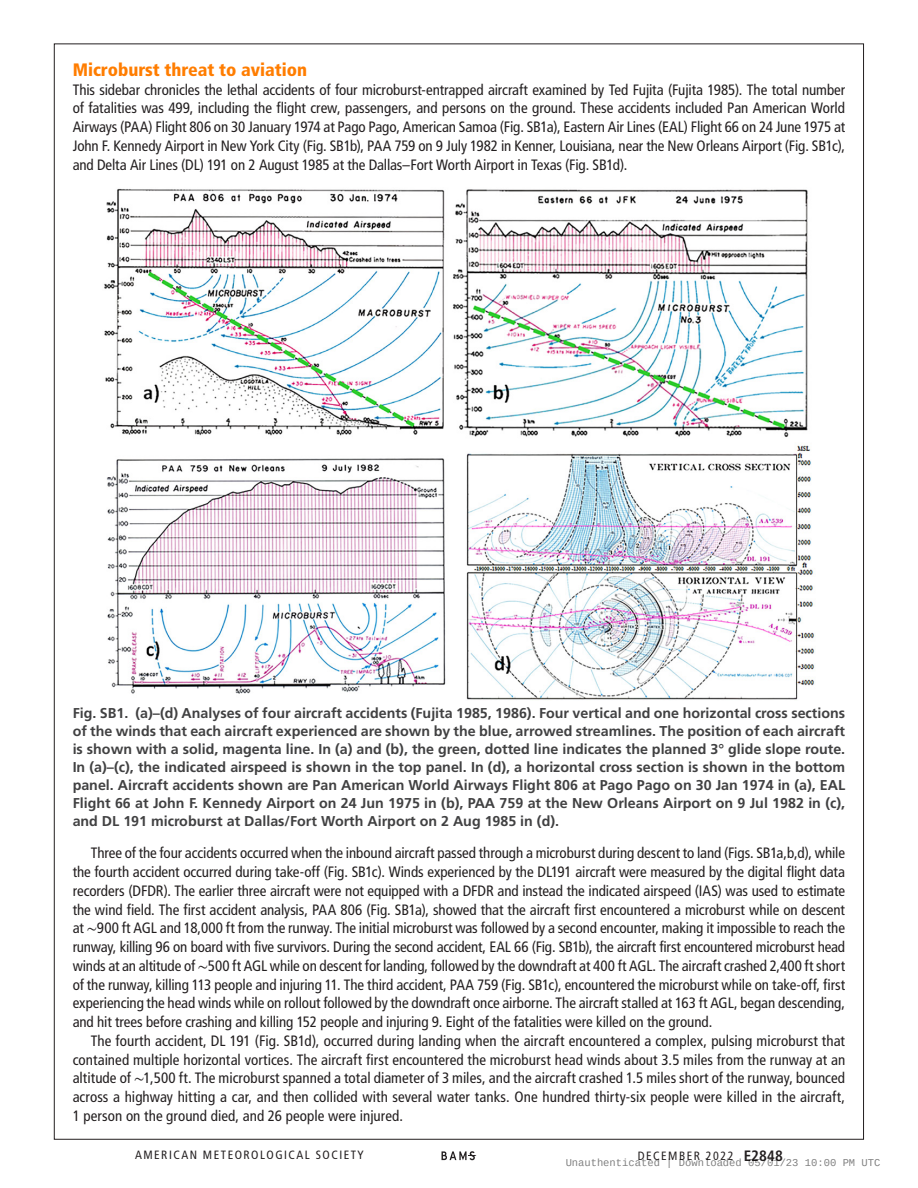
<style>
.page{position:relative;width:918px;height:1188px;background:#fff}
.page>*{position:absolute;margin:0;border:0;box-sizing:border-box;transform-origin:0 0}
.t1{font:900 condensed 18px "Frutiger LT Pro";color:#ff7d00}
.t2{font:condensed 15px/18.8px "Frutiger LT Pro";letter-spacing:-.005em;color:#231f20;text-align:justify}
.t3{font:700 14.25px/18px "Frutiger LT Pro";color:#414142;text-align:justify}
.t4{font:condensed 12px "Frutiger LT Pro";letter-spacing:.125em;color:#231f20}
.t5{font:10.5px "Liberation Mono";color:rgb(0 0 0/.5)}
.s1{font-family:"STIX";font-stretch:normal}
.s2{font-weight:700;font-size:15px}
</style>
<div class="page">
<svg style="left:442px;top:1151px;width:34px;height:9px"></svg>
<img style="left:104px;top:188px;width:711px;height:512px">
<p class="t1" style="left:73px;top:59px;width:236px">Microburst threat to aviation</p>
<p class="t2" style="left:73px;top:80px;width:774px">This sidebar chronicles the lethal accidents of four microburst-entrapped aircraft examined by Ted Fujita (Fujita 1985). The total number of fatalities was 499, including the flight crew, passengers, and persons on the ground. These accidents included Pan American World Airways (PAA) Flight 806 on 30 January 1974 at Pago Pago, American Samoa (Fig. SB1a), Eastern Air Lines (EAL) Flight 66 on 24 June 1975 at John F. Kennedy Airport in New York City (Fig. SB1b), PAA 759 on 9 July 1982 in Kenner, Louisiana, near the New Orleans Airport (Fig. SB1c), and Delta Air Lines (DL) 191 on 2 August 1985 at the Dallas–Fort Worth Airport in Texas (Fig. SB1d).</p>
<p class="t3" style="left:73px;top:704px;width:774px">Fig. SB1. (a)–(d) Analyses of four aircraft accidents (Fujita 1985, 1986). Four vertical and one horizontal cross sections of the winds that each aircraft experienced are shown by the blue, arrowed streamlines. The position of each aircraft is shown with a solid, magenta line. In (a) and (b), the green, dotted line indicates the planned 3° glide slope route.<br>In (a)–(c), the indicated airspeed is shown in the top panel. In (d), a horizontal cross section is shown in the bottom panel. Aircraft accidents shown are Pan American World Airways Flight 806 at Pago Pago on 30 Jan 1974 in (a), EAL Flight 66 at John F. Kennedy Airport on 24 Jun 1975 in (b), PAA 759 at the New Orleans Airport on 9 Jul 1982 in (c), and DL 191 microburst at Dallas/Fort Worth Airport on 2 Aug 1985 in (d).</p>
<p class="t2" style="left:73px;top:844px;width:774px;text-indent:18px">Three of the four accidents occurred when the inbound aircraft passed through a microburst during descent to land (Figs. SB1a,b,d), while the fourth accident occurred during take-off (Fig. SB1c). Winds experienced by the DL191 aircraft were measured by the digital flight data recorders (DFDR). The earlier three aircraft were not equipped with a DFDR and instead the indicated airspeed (IAS) was used to estimate the wind field. The first accident analysis, PAA 806 (Fig. SB1a), showed that the aircraft first encountered a microburst while on descent at <span class="s1">∼</span>900 ft AGL and 18,000 ft from the runway. The initial microburst was followed by a second encounter, making it impossible to reach the runway, killing 96 on board with five survivors. During the second accident, EAL 66 (Fig. SB1b), the aircraft first encountered microburst head winds at an altitude of <span class="s1">∼</span>500 ft AGL while on descent for landing, followed by the downdraft at 400 ft AGL. The aircraft crashed 2,400 ft short of the runway, killing 113 people and injuring 11. The third accident, PAA 759 (Fig. SB1c), encountered the microburst while on take-off, first experiencing the head winds while on rollout followed by the downdraft once airborne. The aircraft stalled at 163 ft AGL, began descending, and hit trees before crashing and killing 152 people and injuring 9. Eight of the fatalities were killed on the ground.</p>
<p class="t2" style="left:73px;top:1031px;width:774px;text-indent:18px">The fourth accident, DL 191 (Fig. SB1d), occurred during landing when the aircraft encountered a complex, pulsing microburst that contained multiple horizontal vortices. The aircraft first encountered the microburst head winds about 3.5 miles from the runway at an altitude of <span class="s1">∼</span>1,500 ft. The microburst spanned a total diameter of 3 miles, and the aircraft crashed 1.5 miles short of the runway, bounced across a highway hitting a car, and then collided with several water tanks. One hundred thirty-six people were killed in the aircraft, 1 person on the ground died, and 26 people were injured.</p>
<p class="t5" style="left:566px;top:1157px;width:316px">Unauthenticated | Downloaded 05/01/23 10:00 PM UTC</p>
<p class="t4" style="left:135px;top:1148px;width:230px">AMERICAN METEOROLOGICAL SOCIETY</p>
<p class="t4" style="left:638px;top:1149px;width:147px">DECEMBER 2022 <span class="s2">E2848</span></p>
</div>
